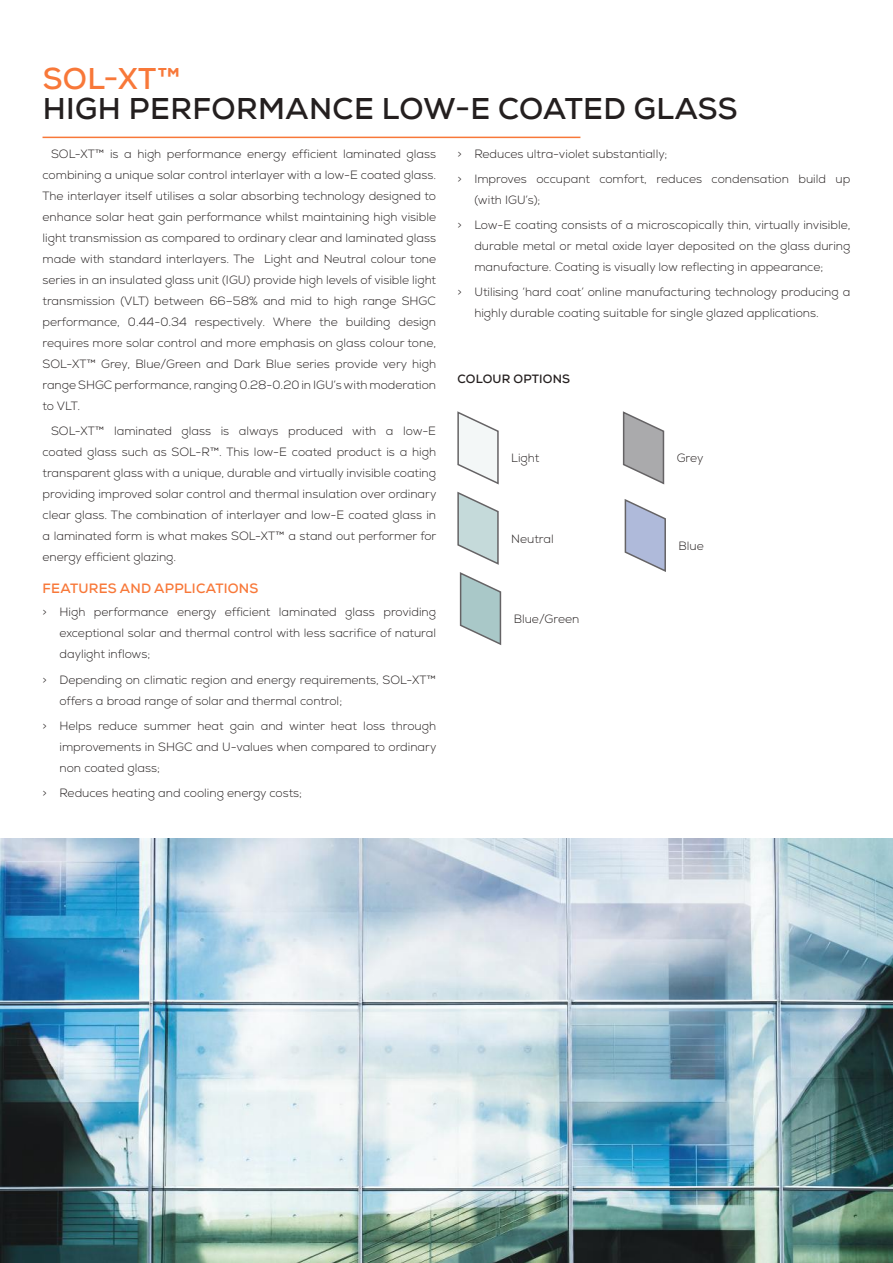
<style>
.page{position:relative;width:893px;height:1263px;background:#fff}
.page>*{position:absolute;margin:0;border:0;box-sizing:border-box;transform-origin:0 0}
.t1{font:700 30px "Nexa";letter-spacing:.015em;color:#241f1f}
.t2{font:700 30px "Nexa";color:#f87839}
.t3{font:700 13.5px "Nexa";letter-spacing:.015em;color:#f87839}
.t4{font:300 12px/21px "Nexa";color:#241f1f}
.t5{font:700 12px "Nexa";letter-spacing:.015em;color:#241f1f}
</style>
<div class="page">
<hr style="left:43px;top:137px;width:537px;height:1px;background:#f87839">
<svg style="left:622px;top:411px;width:43px;height:74px"></svg>
<svg style="left:457px;top:411px;width:45px;height:234px"></svg>
<svg style="left:624px;top:499px;width:42px;height:73px"></svg>
<img style="left:0;top:838px;width:893px;height:425px">
<h1 class="t2" style="left:43px;top:60px;width:140px">SOL-XT™</h1>
<h1 class="t1" style="left:43px;top:90px;width:697px">HIGH PERFORMANCE LOW-E COATED GLASS</h1>
<p class="t4" style="left:43px;top:143px;width:395px;text-align:justify;text-indent:9px">SOL-XT™ is a high performance energy efficient laminated glass combining a unique solar control interlayer with a low-E coated glass.<br>The interlayer itself utilises a solar absorbing technology designed to enhance solar heat gain performance whilst maintaining high visible light transmission as compared to ordinary clear and laminated glass made with standard interlayers. The Light and Neutral colour tone series in an insulated glass unit (IGU) provide high levels of visible light transmission (VLT) between 66–58% and mid to high range SHGC performance, 0.44-0.34 respectively. Where the building design requires more solar control and more emphasis on glass colour tone, SOL-XT™ Grey, Blue/Green and Dark Blue series provide very high range SHGC performance, ranging 0.28-0.20 in IGU’s with moderation to VLT.</p>
<p class="t4" style="left:43px;top:421px;width:395px;text-align:justify;text-indent:9px">SOL-XT™ laminated glass is always produced with a low-E coated glass such as SOL-R™. This low-E coated product is a high transparent glass with a unique, durable and virtually invisible coating providing improved solar control and thermal insulation over ordinary clear glass. The combination of interlayer and low-E coated glass in a laminated form is what makes SOL-XT™ a stand out performer for energy efficient glazing.</p>
<p class="t3" style="left:43px;top:580px;width:217px">FEATURES AND APPLICATIONS</p>
<p class="t4" style="left:60px;top:602px;width:378px;text-align:justify;text-indent:-17px">&gt; High performance energy efficient laminated glass providing exceptional solar and thermal control with less sacrifice of natural daylight inflows;</p>
<p class="t4" style="left:60px;top:669px;width:378px;text-indent:-17px">&gt; Depending on climatic region and energy requirements, SOL-XT™ offers a broad range of solar and thermal control;</p>
<p class="t4" style="left:60px;top:715px;width:378px;text-align:justify;text-indent:-17px">&gt; Helps reduce summer heat gain and winter heat loss through improvements in SHGC and U-values when compared to ordinary non coated glass;</p>
<p class="t4" style="left:43px;top:783px;width:261px">&gt; Reduces heating and cooling energy costs;</p>
<p class="t4" style="left:457px;top:141px;width:395px;line-height:25.2px">&gt; Reduces ultra-violet substantially;<br>&gt; Improves occupant comfort, reduces condensation build up</p>
<p class="t4" style="left:457px;top:187px;width:395px;line-height:25.2px;text-indent:17px">(with IGU’s);<br>&gt; Low-E coating consists of a microscopically thin, virtually invisible,</p>
<p class="t4" style="left:474px;top:236px;width:378px">durable metal or metal oxide layer deposited on the glass during manufacture. Coating is visually low reflecting in appearance;</p>
<p class="t4" style="left:474px;top:282px;width:378px;text-indent:-17px">&gt; Utilising ‘hard coat’ online manufacturing technology producing a highly durable coating suitable for single glazed applications.</p>
<p class="t5" style="left:457px;top:371px;width:114px">COLOUR OPTIONS</p>
<p class="t4" style="left:677px;top:448px;width:28px">Grey</p>
<p class="t4" style="left:511px;top:448px;width:29px">Light</p>
<p class="t4" style="left:511px;top:528px;width:44px">Neutral</p>
<p class="t4" style="left:678px;top:535px;width:27px">Blue</p>
<p class="t4" style="left:514px;top:609px;width:67px">Blue/Green</p>
</div>
